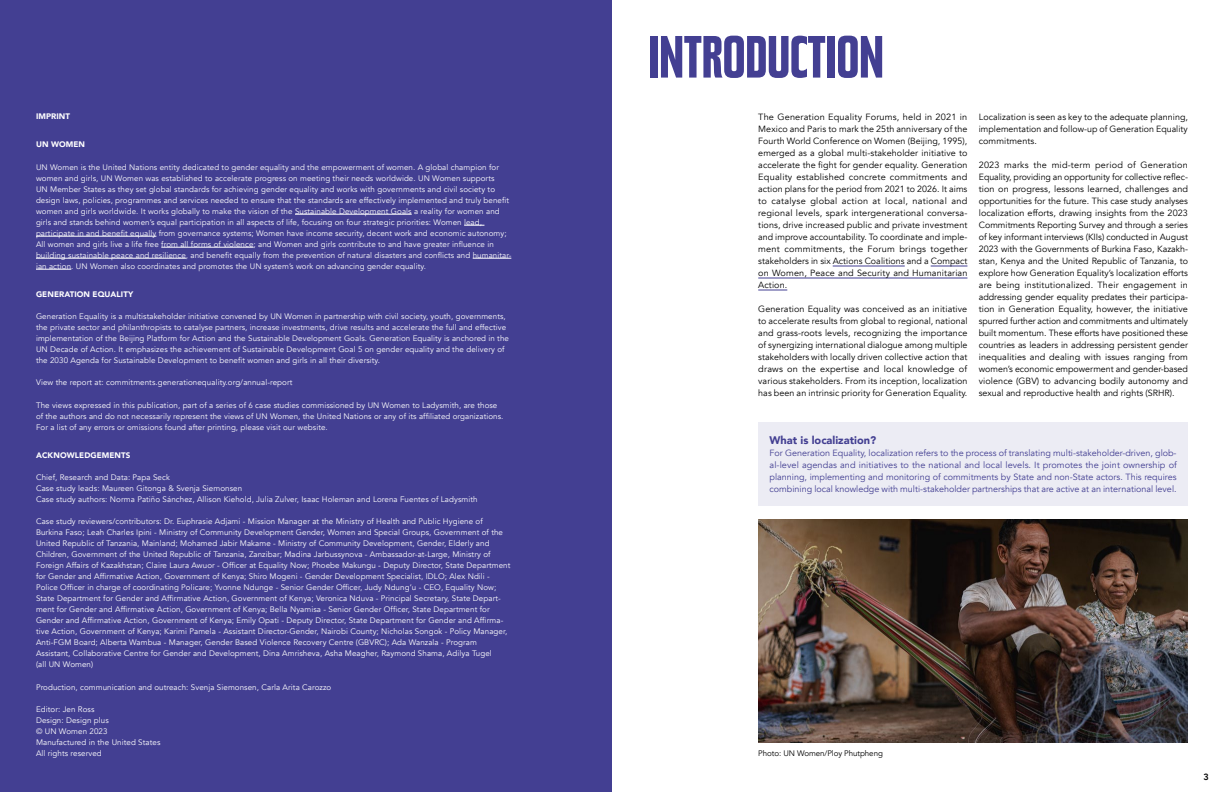
<style>
.page{position:relative;width:1224px;height:792px;background:#fff}
.page>*{position:absolute;margin:0;border:0;box-sizing:border-box;transform-origin:0 0}
.H_1_OK{font:700 60px "Tasse";color:#433f92}
.BOX_head_-_primary{font:900 11px "Avenir";color:#433f92}
.body_OK{font:9px/12px "Avenir";letter-spacing:.01em;color:#000;text-align:justify}
.BOX_body_-_primary{font:9px/12px "Avenir";color:#433f92;text-align:justify}
.t1{font:800 9px "Avenir";color:#000}
.page_2{font:8px/11px "Avenir";letter-spacing:.01em;color:#fff}
.Title_P2{font:900 8px "Avenir";letter-spacing:.01em;color:#fff}
.KF_body{font:8px "Avenir";letter-spacing:-.01em;color:#000}
</style>
<div class="page">
<div style="left:0;top:0;width:612px;height:792px;background:#433f92"></div>
<hr style="left:295px;top:214px;width:117px;height:1px;background:#fff">
<svg style="left:464px;top:225px;width:20px;height:1px"></svg>
<hr style="left:36px;top:236px;width:120px;height:1px;background:#fff">
<hr style="left:161px;top:247px;width:93px;height:1px;background:#fff">
<hr style="left:36px;top:258px;width:150px;height:1px;background:#fff">
<hr style="left:473px;top:258px;width:38px;height:1px;background:#fff">
<hr style="left:36px;top:269px;width:35px;height:1px;background:#fff">
<hr style="left:833px;top:266px;width:72px;height:1px;background:#433f92">
<hr style="left:931px;top:266px;width:36px;height:1px;background:#433f92">
<hr style="left:758px;top:278px;width:209px;height:1px;background:#433f92">
<svg style="left:758px;top:290px;width:29px;height:1px"></svg>
<div style="left:758px;top:422px;width:430px;height:35px;background:#ececf4"></div>
<div style="left:758px;top:441px;width:430px;height:65px;background:#ececf4"></div>
<img style="left:758px;top:520px;width:430px;height:222px">
<p class="Title_P2" style="left:36px;top:110px;width:36px">IMPRINT</p>
<p class="Title_P2" style="left:36px;top:138px;width:51px">UN WOMEN</p>
<p class="page_2" style="left:36px;top:162px;width:477px">UN Women is the United Nations entity dedicated to gender equality and the empowerment of women. A global champion for women and girls, UN Women was established to accelerate progress on meeting their needs worldwide. UN Women supports<br>UN Member States as they set global standards for achieving gender equality and works with governments and civil society to design laws, policies, programmes and services needed to ensure that the standards are effectively implemented and truly benefit women and girls worldwide. It works globally to make the vision of the Sustainable Development Goals a reality for women and girls and stands behind women’s equal participation in all aspects of life, focusing on four strategic priorities: Women lead, participate in and benefit equally from governance systems; Women have income security, decent work and economic autonomy; All women and girls live a life free from all forms of violence; and Women and girls contribute to and have greater influence in building sustainable peace and resilience, and benefit equally from the prevention of natural disasters and conflicts and humanitar&shy;ian action. UN Women also coordinates and promotes the UN system’s work on advancing gender equality.</p>
<p class="Title_P2" style="left:36px;top:287px;width:99px">GENERATION EQUALITY</p>
<p class="page_2" style="left:36px;top:311px;width:475px">Generation Equality is a multistakeholder initiative convened by UN Women in partnership with civil society, youth, governments, the private sector and philanthropists to catalyse partners, increase investments, drive results and accelerate the full and effective implementation of the Beijing Platform for Action and the Sustainable Development Goals. Generation Equality is anchored in the UN Decade of Action. It emphasizes the achievement of Sustainable Development Goal 5 on gender equality and the delivery of the 2030 Agenda for Sustainable Development to benefit women and girls in all their diversity.</p>
<p class="page_2" style="left:36px;top:377px;width:258px">View the report at: commitments.generationequality.org/annual-report</p>
<p class="page_2" style="left:36px;top:400px;width:469px">The views expressed in this publication, part of a series of 6 case studies commissioned by UN Women to Ladysmith, are those of the authors and do not necessarily represent the views of UN Women, the United Nations or any of its affiliated organizations.<br>For a list of any errors or omissions found after printing, please visit our website.</p>
<p class="Title_P2" style="left:36px;top:448px;width:96px">ACKNOWLEDGEMENTS</p>
<p class="page_2" style="left:36px;top:472px;width:135px">Chief, Research and Data: Papa Seck</p>
<p class="page_2" style="left:36px;top:483px;width:208px">Case study leads: Maureen Gitonga &amp; Svenja Siemonsen</p>
<p class="page_2" style="left:36px;top:494px;width:443px">Case study authors: Norma Patiño Sánchez, Allison Kiehold, Julia Zulver, Isaac Holeman and Lorena Fuentes of Ladysmith</p>
<p class="page_2" style="left:36px;top:516px;width:476px">Case study reviewers/contributors: Dr. Euphrasie Adjami - Mission Manager at the Ministry of Health and Public Hygiene of Burkina Faso; Leah Charles Ipini - Ministry of Community Development Gender, Women and Special Groups, Government of the United Republic of Tanzania, Mainland; Mohamed Jabir Makame - Ministry of Community Development, Gender, Elderly and Children, Government of the United Republic of Tanzania, Zanzibar; Madina Jarbussynova - Ambassador-at-Large, Ministry of Foreign Affairs of Kazakhstan; Claire Laura Awuor - Officer at Equality Now; Phoebe Makungu - Deputy Director, State Department for Gender and Affirmative Action, Government of Kenya; Shiro Mogeni - Gender Development Specialist, IDLO; Alex Ndili - Police Officer in charge of coordinating Policare; Yvonne Ndunge - Senior Gender Officer, Judy Ndung’u - CEO, Equality Now; State Department for Gender and Affirmative Action, Government of Kenya; Veronica Nduva - Principal Secretary, State Depart&shy;ment for Gender and Affirmative Action, Government of Kenya; Bella Nyamisa - Senior Gender Officer, State Department for Gender and Affirmative Action, Government of Kenya; Emily Opati - Deputy Director, State Department for Gender and Affirma&shy;tive Action, Government of Kenya; Karimi Pamela - Assistant Director-Gender, Nairobi County; Nicholas Songok - Policy Manager, Anti-FGM Board; Alberta Wambua - Manager, Gender Based Violence Recovery Centre (GBVRC); Ada Wanzala - Program Assistant, Collaborative Centre for Gender and Development, Dina Amrisheva, Asha Meagher, Raymond Shama, Adilya Tugel<br>(all UN Women)</p>
<p class="page_2" style="left:36px;top:682px;width:297px">Production, communication and outreach: Svenja Siemonsen, Carla Arita Carozzo</p>
<p class="page_2" style="left:36px;top:704px;width:60px">Editor: Jen Ross</p>
<p class="page_2" style="left:36px;top:715px;width:74px">Design: Design plus</p>
<p class="page_2" style="left:36px;top:726px;width:73px">© UN Women 2023</p>
<p class="page_2" style="left:36px;top:737px;width:126px">Manufactured in the United States</p>
<p class="page_2" style="left:36px;top:748px;width:67px">All rights reserved</p>
<p class="H_1_OK" style="left:648px;top:24px;width:237px">INTRODUCTION</p>
<p class="body_OK" style="left:758px;top:111px;width:211px">The Generation Equality Forums, held in 2021 in Mexico and Paris to mark the 25th anniversary of the Fourth World Conference on Women (Beijing, 1995), emerged as a global multi-stakeholder initiative to accelerate the fight for gender equality. Generation Equality established concrete commitments and action plans for the period from 2021 to 2026. It aims to catalyse global action at local, national and regional levels, spark intergenerational conversa&shy;tions, drive increased public and private investment and improve accountability. To coordinate and imple&shy;ment commitments, the Forum brings together stakeholders in six Actions Coalitions and a Compact on Women, Peace and Security and Humanitarian Action.</p>
<p class="body_OK" style="left:758px;top:303px;width:211px">Generation Equality was conceived as an initiative to accelerate results from global to regional, national and grass-roots levels, recognizing the importance of synergizing international dialogue among multiple stakeholders with locally driven collective action that draws on the expertise and local knowledge of various stakeholders. From its inception, localization has been an intrinsic priority for Generation Equality.</p>
<p class="body_OK" style="left:979px;top:111px;width:211px">Localization is seen as key to the adequate planning, implementation and follow-up of Generation Equality commitments.</p>
<p class="body_OK" style="left:979px;top:159px;width:211px">2023 marks the mid-term period of Generation Equality, providing an opportunity for collective reflec&shy;tion on progress, lessons learned, challenges and opportunities for the future. This case study analyses localization efforts, drawing insights from the 2023<br>Commitments Reporting Survey and through a series of key informant interviews (KIIs) conducted in August 2023 with the Governments of Burkina Faso, Kazakh&shy;stan, Kenya and the United Republic of Tanzania, to explore how Generation Equality’s localization efforts are being institutionalized. Their engagement in addressing gender equality predates their participa&shy;tion in Generation Equality, however, the initiative spurred further action and commitments and ultimately built momentum. These efforts have positioned these countries as leaders in addressing persistent gender inequalities and dealing with issues ranging from women’s economic empowerment and gender-based violence (GBV) to advancing bodily autonomy and sexual and reproductive health and rights (SRHR).</p>
<p class="BOX_head_-_primary" style="left:770px;top:431px;width:108px">What is localization?</p>
<p class="BOX_body_-_primary" style="left:770px;top:447px;width:409px">For Generation Equality, localization refers to the process of translating multi-stakeholder-driven, glob&shy;al-level agendas and initiatives to the national and local levels. It promotes the joint ownership of planning, implementing and monitoring of commitments by State and non-State actors. This requires combining local knowledge with multi-stakeholder partnerships that are active at an international level.</p>
<p class="KF_body" style="left:758px;top:749px;width:126px">Photo: UN Women/Ploy Phutpheng</p>
<p class="t1" style="left:1203px;top:770px;width:7px">3</p>
</div>
